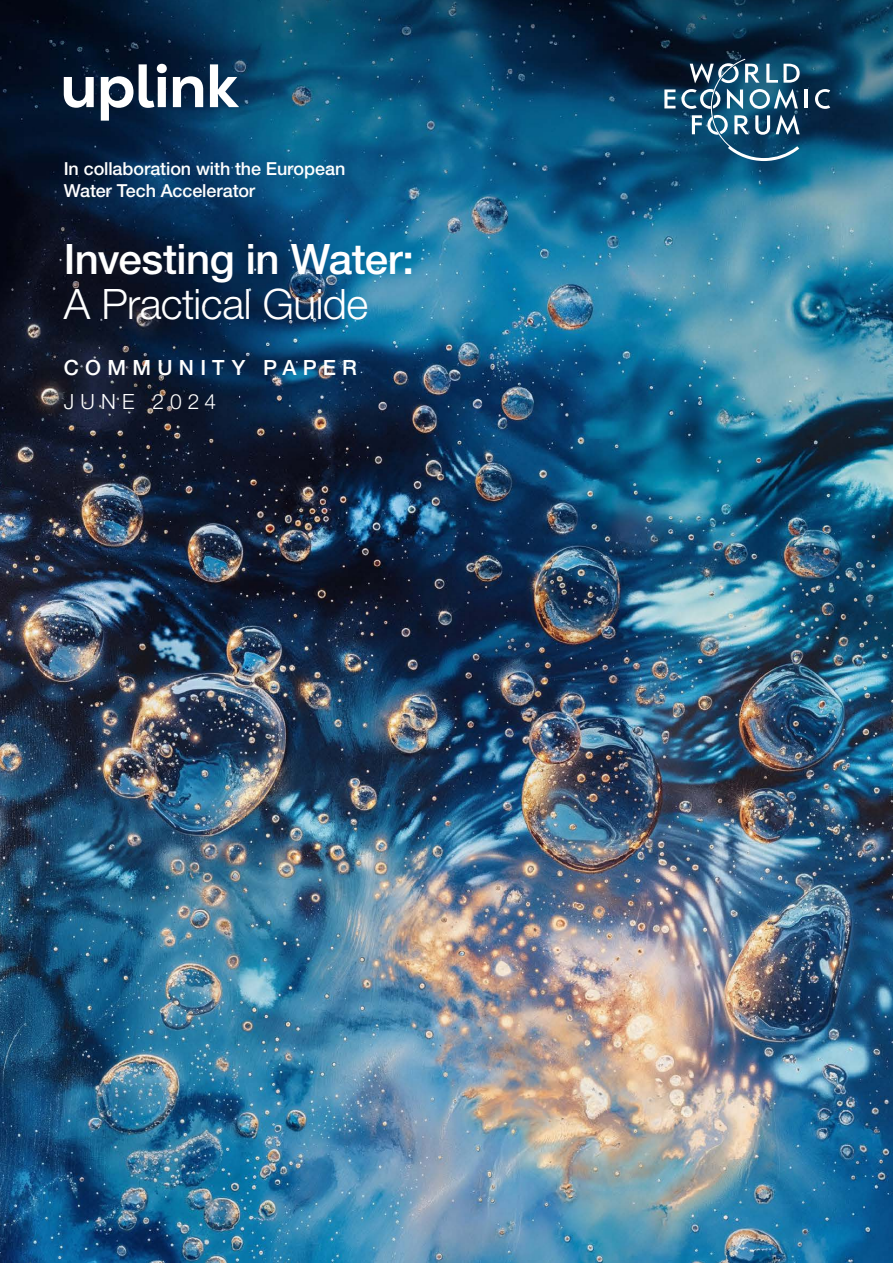
<style>
.page{position:relative;width:893px;height:1263px;background:#fff}
.page>*{position:absolute;margin:0;border:0;box-sizing:border-box;transform-origin:0 0}
.t1{font:500 42px "Helvetica Neue LT Pro";letter-spacing:-.015em;color:#fff}
.t2{font:300 42px "Helvetica Neue LT Pro";letter-spacing:-.01em;color:#fff}
.t3{font:500 21px "Helvetica Neue LT Pro";letter-spacing:.3em;color:#fff}
.t4{font:300 21px "Helvetica Neue LT Pro";letter-spacing:.295em;color:#fff}
.t5{font:500 18px/21.6px "Helvetica Neue LT Pro";letter-spacing:-.005em;color:#fff}
</style>
<div class="page">
<img style="left:0;top:0;width:893px;height:1263px">
<svg style="left:664px;top:89px;width:11px;height:19px"></svg>
<hr style="left:805px;top:89px;width:3px;height:19px;background:#fff">
<svg style="left:815px;top:89px;width:15px;height:20px"></svg>
<svg style="left:681px;top:59px;width:119px;height:102px;background:#3b6984"></svg>
<svg style="left:64px;top:77px;width:30px;height:31px"></svg>
<svg style="left:101px;top:76px;width:32px;height:45px"></svg>
<svg style="left:139px;top:64px;width:28px;height:44px"></svg>
<svg style="left:173px;top:76px;width:30px;height:31px"></svg>
<svg style="left:210px;top:64px;width:29px;height:43px"></svg>
<p class="t5" style="left:64px;top:158px;width:283px">In collaboration with the European<br>Water Tech Accelerator</p>
<h1 class="t1" style="left:64px;top:234px;width:352px">Investing in Water:</h1>
<h1 class="t2" style="left:64px;top:278px;width:306px">A Practical Guide</h1>
<p class="t3" style="left:64px;top:354px;width:295px">COMMUNITY PAPER</p>
<p class="t4" style="left:64px;top:388px;width:154px">JUNE 2024</p>
</div>
